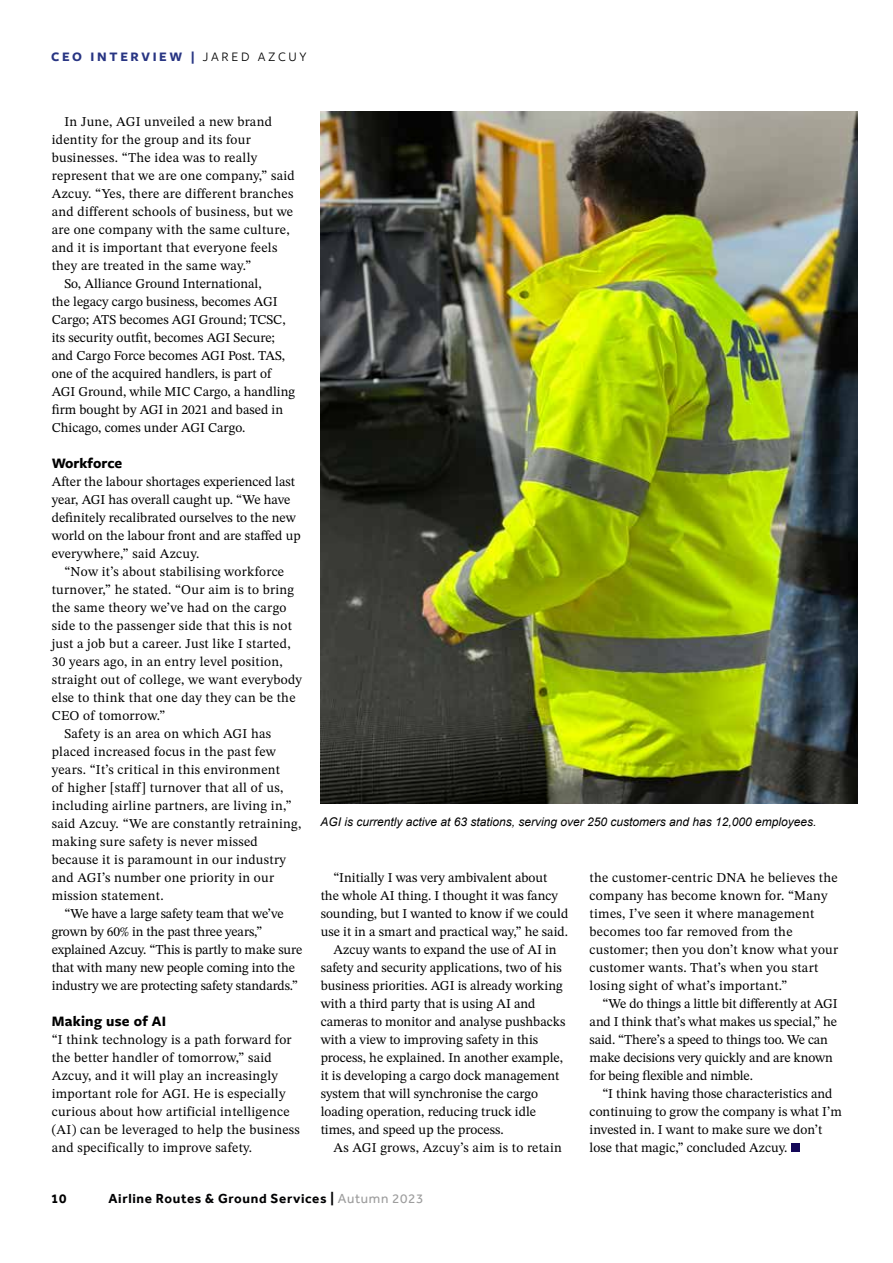
<style>
.page{position:relative;width:893px;height:1263px;background:#fff}
.page>*{position:absolute;margin:0;border:0;box-sizing:border-box;transform-origin:0 0}
.t1{font:700 15px "Freight Sans Pro";letter-spacing:.02em;color:#000}
.t2{font:700 15px "Freight Sans Pro";color:#000}
.t3{font:13.5px/18px "STIX Two Text";color:#000}
.t4{font:13.5px/18px "STIX Two Text";letter-spacing:.02em;color:#000}
.t5{font:700 13.5px "Effra";letter-spacing:.05em;color:#020203}
.t6{font:700 13.5px "Freight Sans Pro";letter-spacing:.2em;color:#283583}
.t7{font:700 13.5px "Effra";color:#000}
.t8{font:italic 12px "Arial";color:#000}
.s1{font-weight:400;color:#000}
.s2{font-weight:400;color:#9d9d9d}
</style>
<div class="page">
<div style="left:791px;top:1143px;width:8px;height:9px;background:#150958"></div>
<img style="left:321px;top:112px;width:536px;height:692px">
<p class="t6" style="left:51px;top:47px;width:257px">CEO INTERVIEW | <span class="s1">JARED AZCUY</span></p>
<p class="t4" style="left:64px;top:112px;width:209px">In June, AGI unveiled a new brand</p>
<p class="t4" style="left:52px;top:130px;width:201px">identity for the group and its four</p>
<p class="t4" style="left:52px;top:148px;width:207px">businesses. “The idea was to really</p>
<p class="t4" style="left:52px;top:166px;width:245px">represent that we are one company,” said</p>
<p class="t4" style="left:52px;top:184px;width:243px">Azcuy. “Yes, there are different branches</p>
<p class="t4" style="left:52px;top:202px;width:243px">and different schools of business, but we</p>
<p class="t4" style="left:52px;top:220px;width:239px">are one company with the same culture,</p>
<p class="t4" style="left:52px;top:238px;width:227px">and it is important that everyone feels</p>
<p class="t4" style="left:52px;top:256px;width:201px">they are treated in the same way.”</p>
<p class="t3" style="left:64px;top:274px;width:199px">So, Alliance Ground International,</p>
<p class="t3" style="left:52px;top:292px;width:227px">the legacy cargo business, becomes AGI</p>
<p class="t3" style="left:52px;top:310px;width:235px">Cargo; ATS becomes AGI Ground; TCSC,</p>
<p class="t3" style="left:52px;top:328px;width:225px">its security outfit, becomes AGI Secure;</p>
<p class="t3" style="left:52px;top:346px;width:235px">and Cargo Force becomes AGI Post. TAS,</p>
<p class="t3" style="left:52px;top:364px;width:221px">one of the acquired handlers, is part of</p>
<p class="t3" style="left:52px;top:382px;width:245px">AGI Ground, while MIC Cargo, a handling</p>
<p class="t3" style="left:52px;top:400px;width:233px">firm bought by AGI in 2021 and based in</p>
<p class="t3" style="left:52px;top:418px;width:195px">Chicago, comes under AGI Cargo.</p>
<p class="t2" style="left:52px;top:453px;width:72px">Workforce</p>
<p class="t3" style="left:52px;top:472px;width:250px">After the labour shortages experienced last year, AGI has overall caught up. “We have definitely recalibrated ourselves to the new world on the labour front and are staffed up everywhere,” said Azcuy.</p>
<p class="t4" style="left:64px;top:562px;width:221px">“Now it’s about stabilising workforce</p>
<p class="t4" style="left:52px;top:580px;width:244px">turnover,” he stated. “Our aim is to bring</p>
<p class="t4" style="left:52px;top:598px;width:236px">the same theory we’ve had on the cargo</p>
<p class="t4" style="left:52px;top:616px;width:242px">side to the passenger side that this is not</p>
<p class="t4" style="left:52px;top:634px;width:240px">just a job but a career. Just like I started,</p>
<p class="t4" style="left:52px;top:652px;width:232px">30 years ago, in an entry level position,</p>
<p class="t4" style="left:52px;top:670px;width:252px">straight out of college, we want everybody</p>
<p class="t4" style="left:52px;top:688px;width:245px">else to think that one day they can be the</p>
<p class="t4" style="left:52px;top:706px;width:115px">CEO of tomorrow.”</p>
<p class="t4" style="left:64px;top:724px;width:208px">Safety is an area on which AGI has</p>
<p class="t4" style="left:52px;top:742px;width:226px">placed increased focus in the past few</p>
<p class="t4" style="left:52px;top:760px;width:230px">years. “It’s critical in this environment</p>
<p class="t4" style="left:52px;top:778px;width:233px">of higher [staff] turnover that all of us,</p>
<p class="t4" style="left:52px;top:796px;width:241px">including airline partners, are living in,”</p>
<p class="t4" style="left:52px;top:814px;width:251px">said Azcuy. “We are constantly retraining,</p>
<p class="t4" style="left:52px;top:832px;width:208px">making sure safety is never missed</p>
<p class="t4" style="left:52px;top:850px;width:236px">because it is paramount in our industry</p>
<p class="t4" style="left:52px;top:868px;width:224px">and AGI’s number one priority in our</p>
<p class="t4" style="left:52px;top:886px;width:113px">mission statement.</p>
<p class="t3" style="left:64px;top:904px;width:221px">“We have a large safety team that we’ve</p>
<p class="t3" style="left:52px;top:922px;width:212px">grown by 60% in the past three years,”</p>
<p class="t3" style="left:52px;top:940px;width:252px">explained Azcuy. “This is partly to make sure</p>
<p class="t3" style="left:52px;top:958px;width:245px">that with many new people coming into the</p>
<p class="t3" style="left:52px;top:976px;width:248px">industry we are protecting safety standards.”</p>
<p class="t1" style="left:52px;top:1011px;width:116px">Making use of AI</p>
<p class="t4" style="left:52px;top:1030px;width:250px">“I think technology is a path forward for the better handler of tomorrow,” said Azcuy, and it will play an increasingly important role for AGI. He is especially curious about how artificial intelligence (AI) can be leveraged to help the business and specifically to improve safety.</p>
<p class="t8" style="left:320px;top:814px;width:498px">AGI is currently active at 63 stations, serving over 250 customers and has 12,000 employees.</p>
<p class="t3" style="left:333px;top:868px;width:215px">“Initially I was very ambivalent about</p>
<p class="t3" style="left:321px;top:886px;width:239px">the whole AI thing. I thought it was fancy</p>
<p class="t3" style="left:321px;top:904px;width:249px">sounding, but I wanted to know if we could</p>
<p class="t3" style="left:321px;top:922px;width:249px">use it in a smart and practical way,” he said.</p>
<p class="t3" style="left:333px;top:940px;width:225px">Azcuy wants to expand the use of AI in</p>
<p class="t3" style="left:321px;top:958px;width:243px">safety and security applications, two of his</p>
<p class="t3" style="left:321px;top:976px;width:243px">business priorities. AGI is already working</p>
<p class="t3" style="left:321px;top:994px;width:216px">with a third party that is using AI and</p>
<p class="t3" style="left:321px;top:1012px;width:246px">cameras to monitor and analyse pushbacks</p>
<p class="t3" style="left:321px;top:1030px;width:219px">with a view to improving safety in this</p>
<p class="t3" style="left:321px;top:1048px;width:244px">process, he explained. In another example,</p>
<p class="t3" style="left:321px;top:1066px;width:240px">it is developing a cargo dock management</p>
<p class="t3" style="left:321px;top:1084px;width:219px">system that will synchronise the cargo</p>
<p class="t3" style="left:321px;top:1102px;width:217px">loading operation, reducing truck idle</p>
<p class="t3" style="left:321px;top:1120px;width:184px">times, and speed up the process.</p>
<p class="t4" style="left:333px;top:1138px;width:230px">As AGI grows, Azcuy’s aim is to retain</p>
<p class="t4" style="left:590px;top:868px;width:250px">the customer-centric DNA he believes the company has become known for. “Many times, I’ve seen it where management becomes too far removed from the customer; then you don’t know what your customer wants. That’s when you start losing sight of what’s important.”</p>
<p class="t3" style="left:590px;top:994px;width:249px;text-indent:13px">“We do things a little bit differently at AGI and I think that’s what makes us special,” he said. “There’s a speed to things too. We can make decisions very quickly and are known for being flexible and nimble.</p>
<p class="t3" style="left:590px;top:1084px;width:254px;text-indent:13px">“I think having those characteristics and continuing to grow the company is what I’m invested in. I want to make sure we don’t lose that magic,” concluded Azcuy.</p>
<p class="t7" style="left:51px;top:1190px;width:17px">10</p>
<p class="t5" style="left:108px;top:1190px;width:317px">Airline Routes &amp; Ground Services | <span class="s2">Autumn 2023</span></p>
</div>
